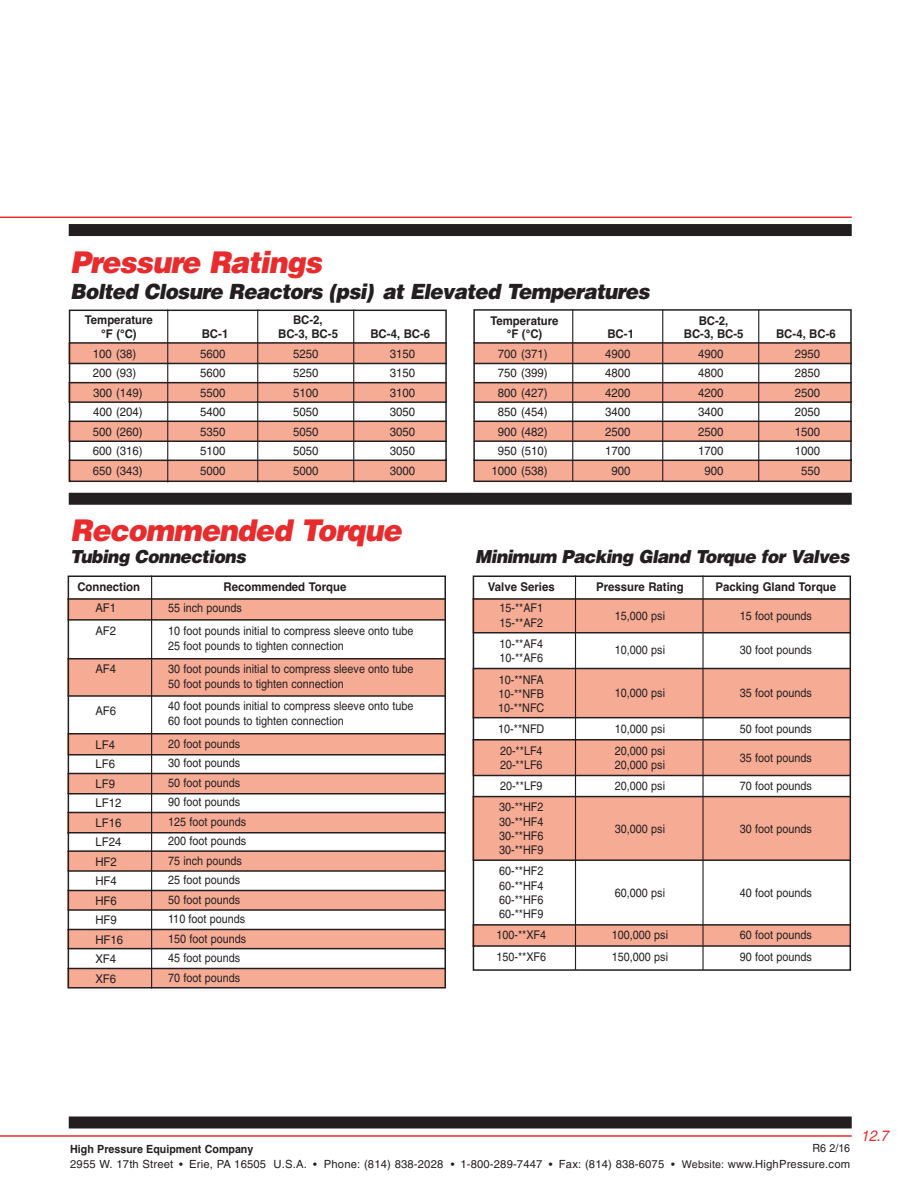
<style>
.page{position:relative;width:918px;height:1188px;background:#fff}
.page>*{position:absolute;margin:0;border:0;box-sizing:border-box;transform-origin:0 0}
.t1{font:italic 900 30px "Helvetica";color:#e82b2d;scale:.95 1}
.t2{font:italic 900 21px "Helvetica";color:#231f20;scale:.95 1}
.t3{font:italic 900 18px "Helvetica";color:#231f20;scale:.95 1}
.t4{font:italic 15px "Helvetica";color:#e82b2d;scale:.95 1}
.t5{font:12px/19.5px "Helvetica";color:#231f20;scale:.9 1}
.t6{font:12px/19.5px "Helvetica";color:#231f20;text-align:center;scale:.95 1}
.t7{font:700 12px "Helvetica";color:#231f20;scale:.95 1}
.t8{font:11.25px/15px "Helvetica";letter-spacing:.015em;color:#231f20}
.t9{font:11.25px "Helvetica";letter-spacing:.015em;color:#231f20;scale:.95 1}
.s1{font-weight:700}
.s2{font-size:10.65px}
</style>
<div class="page">
<hr style="left:0;top:1135px;width:852px;height:2px;background:#e82b2d">
<hr style="left:0;top:217px;width:852px;height:1px;background:#e82b2d">
<div style="left:69px;top:1116px;width:783px;height:12px;background:#231f20"></div>
<div style="left:69px;top:493px;width:783px;height:12px;background:#231f20"></div>
<div style="left:69px;top:224px;width:783px;height:12px;background:#231f20"></div>
<svg style="left:68px;top:309px;width:379px;height:174px"></svg>
<svg style="left:473px;top:309px;width:379px;height:173px"></svg>
<svg style="left:67px;top:575px;width:379px;height:414px"></svg>
<hr style="left:151px;top:576px;width:1px;height:412px;background:#231f20">
<svg style="left:472px;top:575px;width:380px;height:396px"></svg>
<hr style="left:575px;top:576px;width:1px;height:394px;background:#231f20">
<hr style="left:702px;top:576px;width:2px;height:394px;background:#231f20">
<p class="t1" style="left:70px;top:252px;width:271px">Pressure Ratings</p>
<p class="t2" style="left:70px;top:284px;width:615px">Bolted Closure Reactors (psi) at Elevated Temperatures</p>
<p class="t7" style="left:85px;top:316px;width:73px">Temperature</p>
<p class="t7" style="left:293px;top:316px;width:33px">BC-2,</p>
<p class="t7" style="left:101px;top:329px;width:39px">°F (°C)</p>
<p class="t7" style="left:202px;top:329px;width:29px">BC-1</p>
<p class="t7" style="left:278px;top:329px;width:64px">BC-3, BC-5</p>
<p class="t7" style="left:370px;top:329px;width:64px">BC-4, BC-6</p>
<p class="t6" style="left:93px;top:345px;width:54px;text-align:left">100 (38)<br>200 (93)<br>300 (149)<br>400 (204)<br>500 (260)<br>600 (316)<br>650 (343)</p>
<p class="t6" style="left:200px;top:345px;width:28px;text-align:justify">5600<br>5600<br>5500<br>5400<br>5350<br>5100<br>5000</p>
<p class="t6" style="left:293px;top:345px;width:28px;text-align:justify">5250<br>5250<br>5100<br>5050<br>5050<br>5050<br>5000</p>
<p class="t6" style="left:390px;top:345px;width:28px;text-align:justify">3150<br>3150<br>3100<br>3050<br>3050<br>3050<br>3000</p>
<p class="t1" style="left:70px;top:519px;width:355px">Recommended Torque</p>
<p class="t3" style="left:70px;top:550px;width:189px">Tubing Connections</p>
<p class="t7" style="left:77px;top:583px;width:68px">Connection</p>
<p class="t7" style="left:224px;top:583px;width:131px">Recommended Torque</p>
<p class="t6" style="left:95px;top:598px;width:24px;line-height:22.5px;text-align:left">AF1<br>AF2</p>
<p class="t6" style="left:95px;top:660px;width:24px">AF4</p>
<p class="t6" style="left:95px;top:702px;width:24px">AF6</p>
<p class="t6" style="left:95px;top:736px;width:31px;text-align:left">LF4<br>LF6<br>LF9<br>LF12<br>LF16<br>LF24<br>HF2<br>HF4<br>HF6<br>HF9<br>HF16<br>XF4<br>XF6</p>
<p class="t5" style="left:168px;top:598px;width:274px;line-height:22.5px">55 inch pounds<br>10 foot pounds initial to compress sleeve onto tube</p>
<p class="t5" style="left:168px;top:636px;width:274px;line-height:22.5px">25 foot pounds to tighten connection<br>30 foot pounds initial to compress sleeve onto tube</p>
<p class="t5" style="left:168px;top:673px;width:274px;line-height:22.5px">50 foot pounds to tighten connection<br>40 foot pounds initial to compress sleeve onto tube</p>
<p class="t5" style="left:168px;top:711px;width:197px;line-height:22.8px">60 foot pounds to tighten connection<br>20 foot pounds</p>
<p class="t5" style="left:168px;top:755px;width:88px">30 foot pounds<br>50 foot pounds<br>90 foot pounds<br>125 foot pounds<br>200 foot pounds<br>75 inch pounds<br>25 foot pounds<br>50 foot pounds<br>110 foot pounds<br>150 foot pounds<br>45 foot pounds<br>70 foot pounds</p>
<p class="t7" style="left:490px;top:316px;width:73px">Temperature</p>
<p class="t7" style="left:699px;top:316px;width:33px">BC-2,</p>
<p class="t7" style="left:507px;top:329px;width:39px">°F (°C)</p>
<p class="t7" style="left:607px;top:329px;width:29px">BC-1</p>
<p class="t7" style="left:684px;top:329px;width:64px">BC-3, BC-5</p>
<p class="t7" style="left:776px;top:329px;width:64px">BC-4, BC-6</p>
<p class="t6" style="left:492px;top:345px;width:60px">700 (371)<br>750 (399)<br>800 (427)<br>850 (454)<br>900 (482)<br>950 (510)<br>1000 (538)</p>
<p class="t6" style="left:605px;top:345px;width:28px">4900<br>4800<br>4200<br>3400<br>2500<br>1700<br>900</p>
<p class="t6" style="left:698px;top:345px;width:28px">4900<br>4800<br>4200<br>3400<br>2500<br>1700<br>900</p>
<p class="t6" style="left:795px;top:345px;width:28px">2950<br>2850<br>2500<br>2050<br>1500<br>1000<br>550</p>
<p class="t3" style="left:475px;top:550px;width:398px">Minimum Packing Gland Torque for Valves</p>
<p class="t7" style="left:488px;top:583px;width:72px">Valve Series</p>
<p class="t7" style="left:596px;top:583px;width:94px">Pressure Rating</p>
<p class="t7" style="left:715px;top:583px;width:129px">Packing Gland Torque</p>
<p class="t5" style="left:499px;top:600px;width:50px">15-**AF1</p>
<p class="t5" style="left:615px;top:607px;width:57px">15,000 psi</p>
<p class="t5" style="left:740px;top:607px;width:82px">15 foot pounds</p>
<p class="t5" style="left:499px;top:613px;width:50px;line-height:21.3px">15-**AF2<br>10-**AF4</p>
<p class="t5" style="left:615px;top:641px;width:57px">10,000 psi</p>
<p class="t5" style="left:740px;top:641px;width:82px">30 foot pounds</p>
<p class="t5" style="left:499px;top:649px;width:52px;line-height:21.3px">10-**AF6<br>10-**NFA</p>
<p class="t5" style="left:499px;top:685px;width:52px">10-**NFB</p>
<p class="t5" style="left:615px;top:684px;width:57px">10,000 psi</p>
<p class="t5" style="left:740px;top:684px;width:82px">35 foot pounds</p>
<p class="t5" style="left:498px;top:698px;width:53px;line-height:21.3px">10-**NFC<br>10-**NFD</p>
<p class="t5" style="left:615px;top:720px;width:57px">10,000 psi</p>
<p class="t5" style="left:740px;top:720px;width:82px">50 foot pounds</p>
<p class="t5" style="left:500px;top:742px;width:49px">20-**LF4</p>
<p class="t5" style="left:615px;top:742px;width:57px">20,000 psi</p>
<p class="t5" style="left:740px;top:750px;width:82px">35 foot pounds</p>
<p class="t5" style="left:500px;top:756px;width:49px">20-**LF6</p>
<p class="t5" style="left:615px;top:756px;width:57px">20,000 psi</p>
<p class="t5" style="left:500px;top:777px;width:49px">20-**LF9</p>
<p class="t5" style="left:615px;top:777px;width:57px">20,000 psi</p>
<p class="t5" style="left:740px;top:777px;width:82px">70 foot pounds</p>
<p class="t5" style="left:499px;top:799px;width:51px">30-**HF2</p>
<p class="t5" style="left:615px;top:820px;width:57px">30,000 psi</p>
<p class="t5" style="left:740px;top:820px;width:82px">30 foot pounds</p>
<p class="t5" style="left:499px;top:815px;width:51px;line-height:14.2px;text-align:justify">30-**HF4<br>30-**HF6<br>30-**HF9</p>
<p class="t5" style="left:499px;top:863px;width:51px">60-**HF2</p>
<p class="t5" style="left:499px;top:879px;width:51px;line-height:14.2px;text-align:justify">60-**HF4<br>60-**HF6<br>60-**HF9</p>
<p class="t5" style="left:496px;top:927px;width:57px">100-**XF4</p>
<p class="t5" style="left:612px;top:927px;width:64px">100,000 psi</p>
<p class="t5" style="left:740px;top:927px;width:82px">60 foot pounds</p>
<p class="t5" style="left:496px;top:948px;width:57px">150-**XF6</p>
<p class="t5" style="left:612px;top:948px;width:64px">150,000 psi</p>
<p class="t5" style="left:740px;top:948px;width:82px">90 foot pounds</p>
<p class="t5" style="left:615px;top:884px;width:57px">60,000 psi</p>
<p class="t5" style="left:740px;top:884px;width:82px">40 foot pounds</p>
<p class="t9" style="left:813px;top:1144px;width:41px">R6 2/16</p>
<p class="t8" style="left:70px;top:1142px;width:781px"><span class="s1">High Pressure Equipment Company<br></span>2955 W. 17th Street <span class="s2">•</span> Erie, PA 16505 U.S.A. <span class="s2">•</span> Phone: (814) 838-2028 <span class="s2">•</span> 1-800-289-7447 <span class="s2">•</span> Fax: (814) 838-6075 <span class="s2">• Website:</span> www.HighPressure.com</p>
<p class="t4" style="left:861px;top:1130px;width:34px">12.7</p>
</div>
